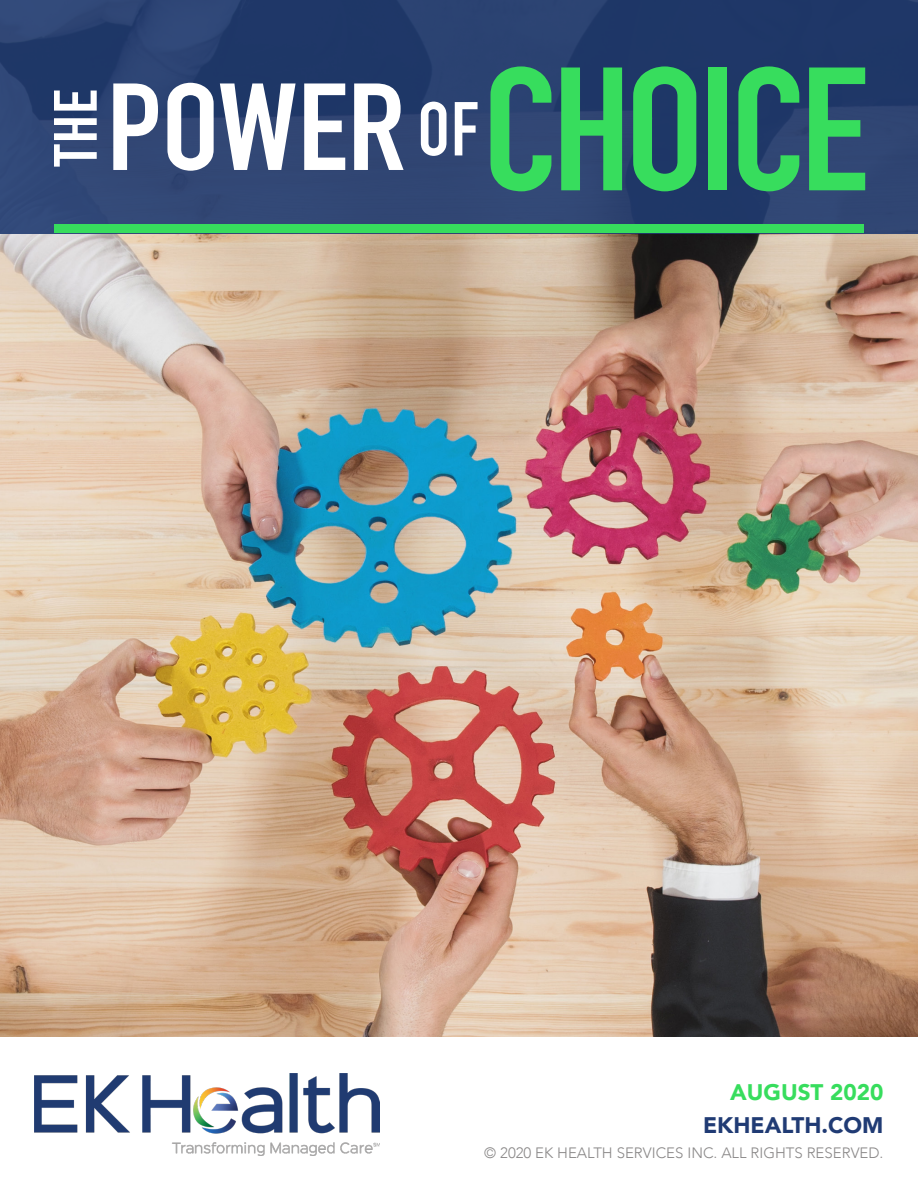
<style>
.page{position:relative;width:918px;height:1188px;background:#fff}
.page>*{position:absolute;margin:0;border:0;box-sizing:border-box;transform-origin:0 0}
.Bullet_Copy{font:700 172.5px "DIN Condensed";letter-spacing:-.03em;color:#37dd5d;scale:1.07 1}
.Bullet_Copy-2{font:700 121.5px "DIN Condensed";color:#fff;scale:1.11 1}
.Bullet_Copy-3{font:700 75px "DIN Condensed";color:#fff}
.Bullet_Copy-4{font:700 60px "DIN Condensed";color:#fff;scale:1.1 1}
.t1{font:900 22.5px "Avenir";color:#203b74}
.t2{font:900 22.5px "Avenir";color:#37dd5d}
.t3{font:300 15px "Avenir";color:#8a8888}
</style>
<div class="page">
<img style="left:0;top:0;width:918px;height:1037px">
<svg style="left:1px;top:0;width:917px;height:233px;background:#28406e"></svg>
<div style="left:54px;top:225px;width:810px;height:8px;background:#37dd5d"></div>
<img style="left:35px;top:1074px;width:345px;height:81px">
<p class="Bullet_Copy-4" style="left:40px;top:166px;width:72px;rotate:-90deg">THE</p>
<p class="Bullet_Copy-2" style="left:107px;top:56px;width:270px">POWER</p>
<p class="Bullet_Copy-3" style="left:418px;top:85px;width:63px">OF</p>
<p class="Bullet_Copy" style="left:483px;top:29px;width:362px">CHOICE</p>
<p class="t2" style="left:730px;top:1073px;width:155px">AUGUST 2020</p>
<p class="t1" style="left:703px;top:1105px;width:182px">EKHEALTH.COM</p>
<p class="t3" style="left:484px;top:1144px;width:401px">© 2020 EK HEALTH SERVICES INC. ALL RIGHTS RESERVED.</p>
</div>
